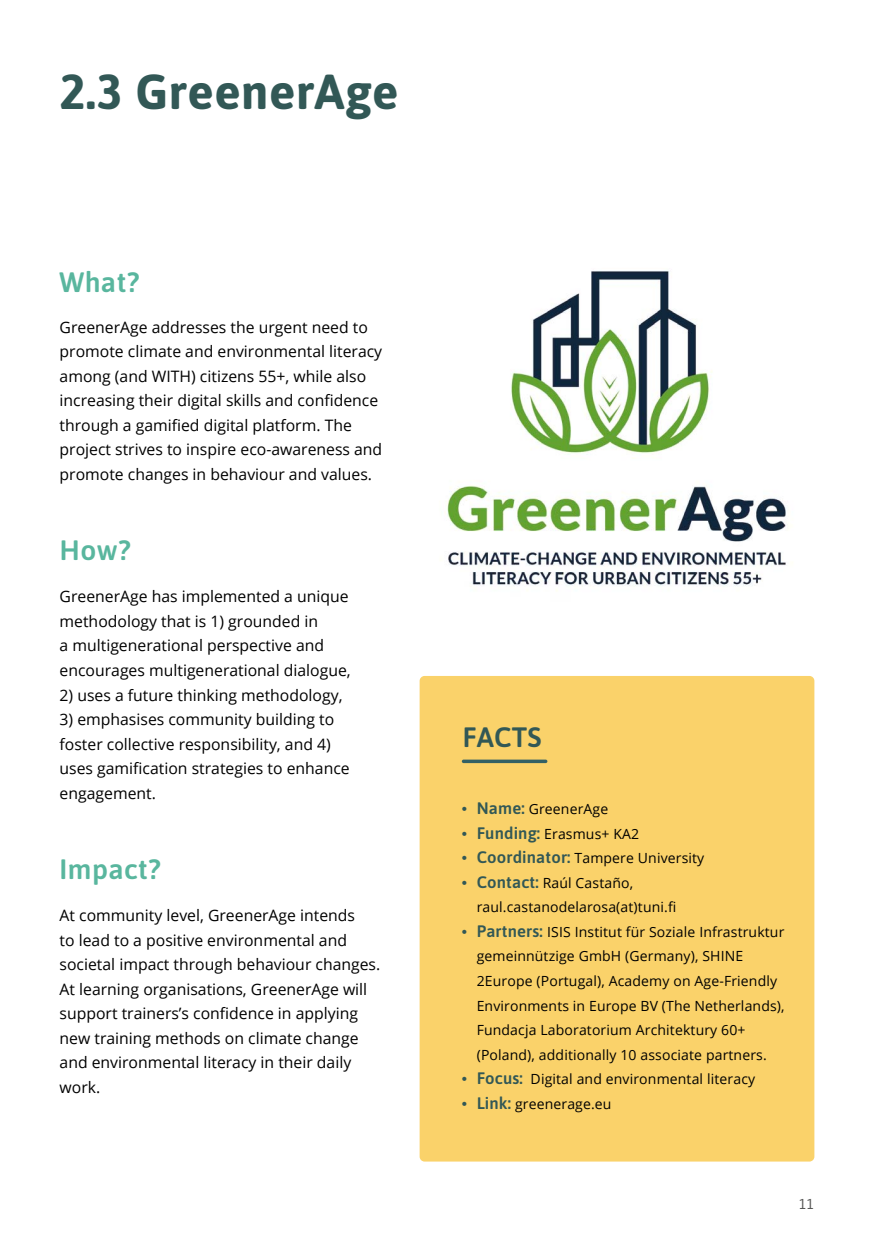
<style>
.page{position:relative;width:874px;height:1241px;background:#fff}
.page>*{position:absolute;margin:0;border:0;box-sizing:border-box;transform-origin:0 0}
.t1{font:700 49px "Asap";letter-spacing:.01em;color:#325856}
.t2{font:600 28px "Asap";letter-spacing:.015em;color:#59b69e}
.t3{font:600 28px "Asap";letter-spacing:.01em;color:#325856}
.t4{font:15.75px/24.5px "Open Sans";color:#000}
.t5{font:14px/24.5px "Open Sans";letter-spacing:.01em;color:#000}
.t6{font:14px "Justus Pro";color:#575756}
.s1{font-family:"Asap";font-weight:600;font-size:15.75px;color:#325856}
.s2{font-family:"Asap";font-weight:600;font-size:16.62px;color:#325856}
</style>
<div class="page">
<div style="left:419px;top:675px;width:395px;height:486px;background:#fad26a;border-radius:5px"></div>
<svg style="left:461px;top:759px;width:86px;height:4px"></svg>
<img style="left:447px;top:271px;width:341px;height:320px">
<h1 class="t1" style="left:60px;top:57px;width:340px">2.3 GreenerAge</h1>
<h2 class="t2" style="left:60px;top:262px;width:81px">What?</h2>
<p class="t4" style="left:60px;top:314px;width:324px">GreenerAge addresses the urgent need to promote climate and environmental literacy among (and WITH) citizens 55+, while also increasing their digital skills and confidence through a gamified digital platform. The project strives to inspire eco-awareness and promote changes in behaviour and values.</p>
<h2 class="t2" style="left:60px;top:530px;width:73px">How?</h2>
<p class="t4" style="left:60px;top:584px;width:292px">GreenerAge has implemented a unique methodology that is 1) grounded in<br>a multigenerational perspective and encourages multigenerational dialogue,</p>
<p class="t4" style="left:60px;top:682px;width:284px">2) uses a future thinking methodology,</p>
<p class="t4" style="left:60px;top:706px;width:291px">3) emphasises community building to foster collective responsibility, and 4) uses gamification strategies to enhance engagement.</p>
<h2 class="t2" style="left:60px;top:849px;width:103px">Impact?</h2>
<p class="t4" style="left:60px;top:902px;width:322px">At community level, GreenerAge intends<br>to lead to a positive environmental and societal impact through behaviour changes.<br>At learning organisations, GreenerAge will support trainers’s confidence in applying new training methods on climate change and environmental literacy in their daily work.</p>
<h2 class="t3" style="left:462px;top:717px;width:81px">FACTS</h2>
<p class="t5" style="left:461px;top:796px;width:148px"><span class="s1">•</span> <span class="s2">Name:</span> GreenerAge</p>
<p class="t5" style="left:461px;top:821px;width:179px"><span class="s1">•</span> <span class="s2">Funding:</span> Erasmus+ KA2</p>
<p class="t5" style="left:461px;top:845px;width:244px"><span class="s1">•</span> <span class="s2">Coordinator:</span> Tampere University</p>
<p class="t5" style="left:476px;top:870px;width:201px;text-indent:-15px"><span class="s1">•</span> <span class="s2">Contact:</span> Raúl Castaño, raul.castanodelarosa(at)tuni.fi</p>
<p class="t5" style="left:476px;top:919px;width:309px;text-indent:-15px"><span class="s1">•</span> <span class="s2">Partners:</span> ISIS Institut für Soziale Infrastruktur gemeinnützige GmbH (Germany), SHINE 2Europe (Portugal), Academy on Age-Friendly Environments in Europe BV (The Netherlands), Fundacja Laboratorium Architektury 60+ (Poland), additionally 10 associate partners.</p>
<p class="t5" style="left:461px;top:1066px;width:295px"><span class="s1">•</span> <span class="s2">Focus:</span> Digital and environmental literacy</p>
<p class="t5" style="left:461px;top:1090px;width:151px"><span class="s1">•</span> <span class="s2">Link:</span> greenerage.eu</p>
<p class="t6" style="left:798px;top:1194px;width:17px">11</p>
</div>
